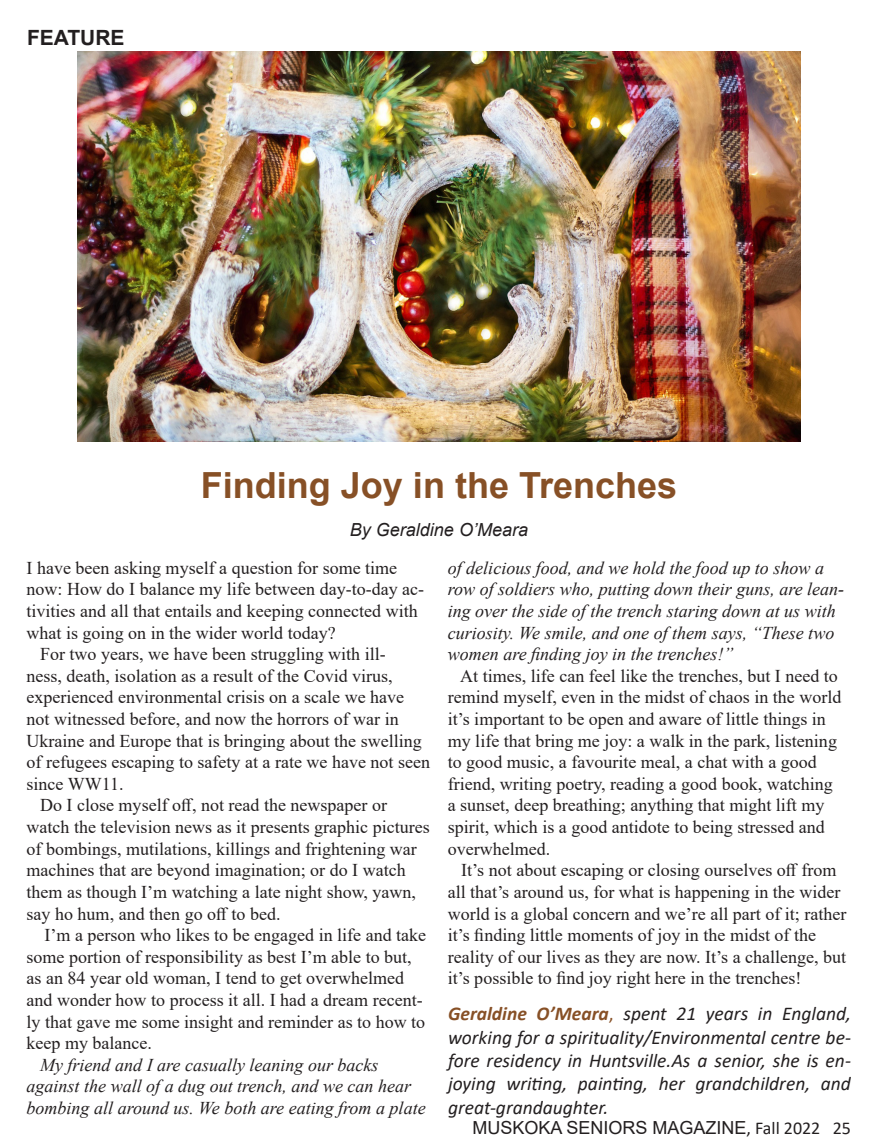
<style>
.page{position:relative;width:878px;height:1148px;background:#fff}
.page>*{position:absolute;margin:0;border:0;box-sizing:border-box;transform-origin:0 0}
.t1{font:700 36px "Arial";color:#875026}
.t2{font:700 21px "Arial";color:#231f20}
.t3{font:italic 19.5px/23.4px "Calibri";color:#231f20;text-align:justify}
.t4{font:18px/21.6px "Times New Roman";color:#231f20}
.t5{font:italic 18px/21.6px "Times New Roman";color:#231f20}
.t6{font:18px "Arial";color:#231f20}
.t7{font:italic 18px "Arial";color:#231f20}
.s1{font-weight:700;color:#875026}
.s2{font-style:normal;color:#875026}
.s3{font-family:"Calibri"}
</style>
<div class="page">
<img style="left:78px;top:51px;width:722px;height:390px">
<p class="t2" style="left:27px;top:23px;width:99px">FEATURE</p>
<p class="t1" style="left:201px;top:459px;width:478px">Finding Joy in the Trenches</p>
<p class="t7" style="left:350px;top:518px;width:180px">By Geraldine O’Meara</p>
<p class="t4" style="left:27px;top:556px;width:399px">I have been asking myself a question for some time now: How do I balance my life between day-to-day ac&shy;tivities and all that entails and keeping connected with what is going on in the wider world today?</p>
<p class="t4" style="left:27px;top:643px;width:405px;text-indent:14px">For two years, we have been struggling with ill-<br>ness, death, isolation as a result of the Covid virus, experienced environmental crisis on a scale we have not witnessed before, and now the horrors of war in Ukraine and Europe that is bringing about the swelling of refugees escaping to safety at a rate we have not seen since WW11.</p>
<p class="t4" style="left:27px;top:794px;width:404px;text-indent:14px">Do I close myself off, not read the newspaper or watch the television news as it presents graphic pictures of bombings, mutilations, killings and frightening war machines that are beyond imagination; or do I watch them as though I’m watching a late night show, yawn, say ho hum, and then go off to bed.</p>
<p class="t4" style="left:27px;top:923px;width:401px;text-indent:18px">I’m a person who likes to be engaged in life and take some portion of responsibility as best I’m able to but, as an 84 year old woman, I tend to get overwhelmed and wonder how to process it all. I had a dream recent&shy;ly that gave me some insight and reminder as to how to keep my balance.</p>
<p class="t5" style="left:27px;top:1053px;width:400px;text-indent:14px">My friend and I are casually leaning our backs against the wall of a dug out trench, and we can hear bombing all around us. We both are eating from a plate</p>
<p class="t5" style="left:448px;top:556px;width:398px">of delicious food, and we hold the food up to show a row of soldiers who, putting down their guns, are lean&shy;ing over the side of the trench staring down at us with curiosity. We smile, and one of them says, “These two women are finding joy in the trenches!”</p>
<p class="t4" style="left:448px;top:664px;width:395px;text-indent:13px">At times, life can feel like the trenches, but I need to remind myself, even in the midst of chaos in the world it’s important to be open and aware of little things in my life that bring me joy: a walk in the park, listening to good music, a favourite meal, a chat with a good friend, writing poetry, reading a good book, watching a sunset, deep breathing; anything that might lift my spirit, which is a good antidote to being stressed and overwhelmed.</p>
<p class="t4" style="left:448px;top:859px;width:400px;text-indent:14px">It’s not about escaping or closing ourselves off from all that’s around us, for what is happening in the wider world is a global concern and we’re all part of it; rather it’s finding little moments of joy in the midst of the reality of our lives as they are now. It’s a challenge, but it’s possible to find joy right here in the trenches!</p>
<p class="t3" style="left:448px;top:1001px;width:404px"><span class="s1">Geraldine O’Meara</span><span class="s2">,</span> spent 21 years in England, working for a spirituality/Environmental centre be&shy;fore residency in Huntsville.As a senior, she is en&shy;joying writing, painting, her grandchildren, and great-grandaughter.</p>
<p class="t6" style="left:472px;top:1115px;width:380px">MUSKOKA SENIORS MAGAZINE<span class="s3">, Fall 2022 25</span></p>
</div>
